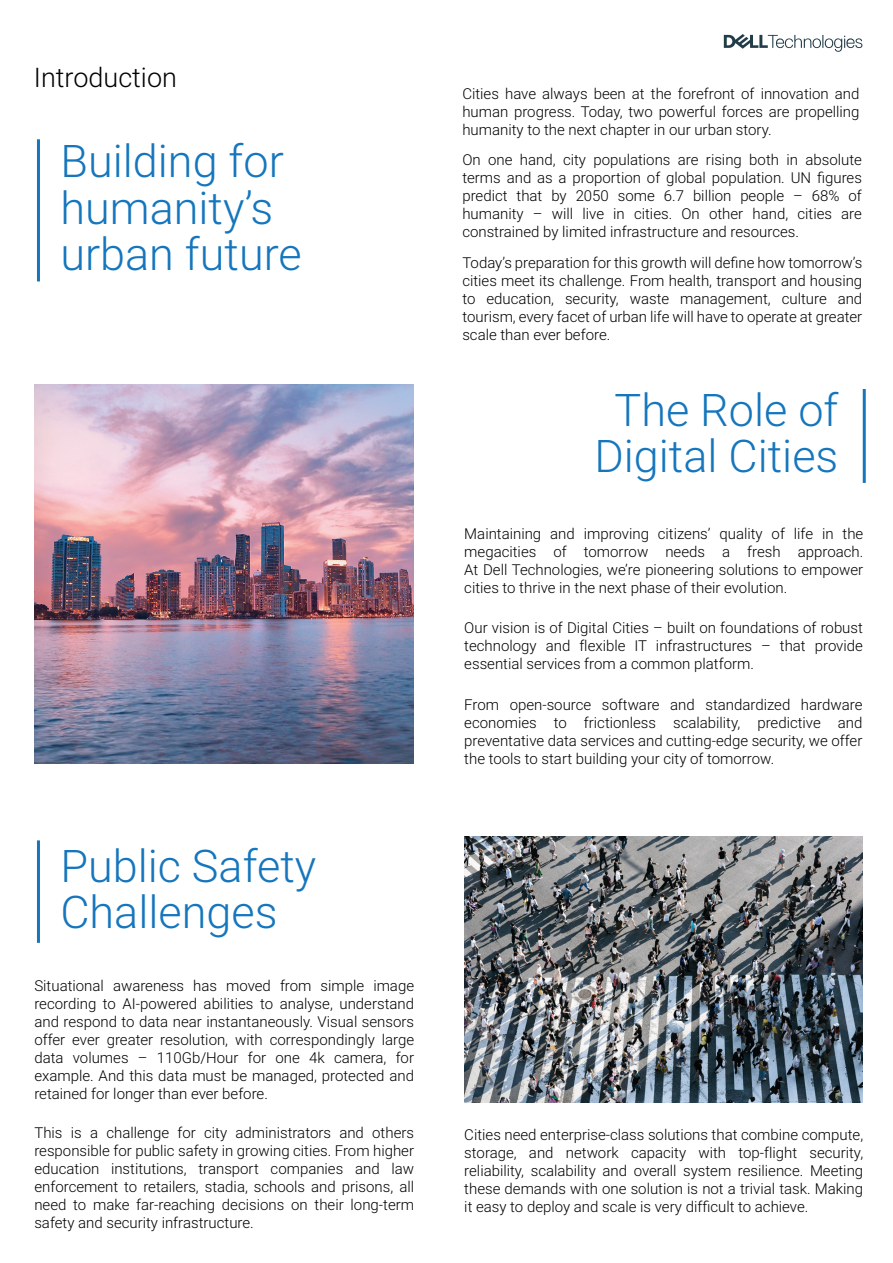
<style>
.page{position:relative;width:893px;height:1263px;background:#fff}
.page>*{position:absolute;margin:0;border:0;box-sizing:border-box;transform-origin:0 0}
.t1{font:300 45px/46.5px "Roboto";color:#1576bd}
.t2{font:300 27px "Roboto";color:#000001}
.t3{font:300 15px/18px "Roboto";color:#000001;text-align:justify}
</style>
<div class="page">
<svg style="left:724px;top:34px;width:138px;height:18px"></svg>
<hr style="left:37px;top:139px;width:3px;height:142px;background:#1576bd">
<hr style="left:37px;top:840px;width:3px;height:103px;background:#1576bd">
<hr style="left:863px;top:389px;width:3px;height:94px;background:#1576bd">
<img style="left:464px;top:836px;width:399px;height:266px">
<img style="left:35px;top:385px;width:379px;height:379px">
<h2 class="t2" style="left:34px;top:59px;width:145px">Introduction</h2>
<h1 class="t1" style="left:60px;top:136px;width:243px">Building for humanity’s urban future</h1>
<h1 class="t1" style="left:60px;top:841px;width:257px">Public Safety<br>Challenges</h1>
<p class="t3" style="left:462px;top:84px;width:399px">Cities have always been at the forefront of innovation and human progress. Today, two powerful forces are propelling humanity to the next chapter in our urban story.</p>
<p class="t3" style="left:462px;top:150px;width:401px">On one hand, city populations are rising both in absolute terms and as a proportion of global population. UN figures predict that by 2050 some 6.7 billion people – 68% of humanity – will live in cities. On other hand, cities are constrained by limited infrastructure and resources.</p>
<p class="t3" style="left:462px;top:253px;width:401px">Today’s preparation for this growth will define how tomorrow’s cities meet its challenge. From health, transport and housing to education, security, waste management, culture and tourism, every facet of urban life will have to operate at greater scale than ever before.</p>
<h1 class="t1" style="left:594px;top:385px;width:246px;text-align:center">The Role of<br>Digital Cities</h1>
<p class="t3" style="left:464px;top:524px;width:400px">Maintaining and improving citizens’ quality of life in the megacities of tomorrow needs a fresh approach.<br>At Dell Technologies, we’re pioneering solutions to empower cities to thrive in the next phase of their evolution.</p>
<p class="t3" style="left:464px;top:618px;width:400px">Our vision is of Digital Cities – built on foundations of robust technology and flexible IT infrastructures – that provide essential services from a common platform.</p>
<p class="t3" style="left:464px;top:695px;width:400px">From open-source software and standardized hardware economies to frictionless scalability, predictive and preventative data services and cutting-edge security, we offer the tools to start building your city of tomorrow.</p>
<p class="t3" style="left:34px;top:976px;width:381px">Situational awareness has moved from simple image recording to AI-powered abilities to analyse, understand and respond to data near instantaneously. Visual sensors offer ever greater resolution, with correspondingly large data volumes – 110Gb/Hour for one 4k camera, for example. And this data must be managed, protected and retained for longer than ever before.</p>
<p class="t3" style="left:34px;top:1123px;width:381px">This is a challenge for city administrators and others responsible for public safety in growing cities. From higher education institutions, transport companies and law enforcement to retailers, stadia, schools and prisons, all need to make far-reaching decisions on their long-term safety and security infrastructure.</p>
<p class="t3" style="left:464px;top:1125px;width:400px">Cities need enterprise-class solutions that combine compute, storage, and network capacity with top-flight security, reliability, scalability and overall system resilience. Meeting these demands with one solution is not a trivial task. Making it easy to deploy and scale is very difficult to achieve.</p>
</div>
